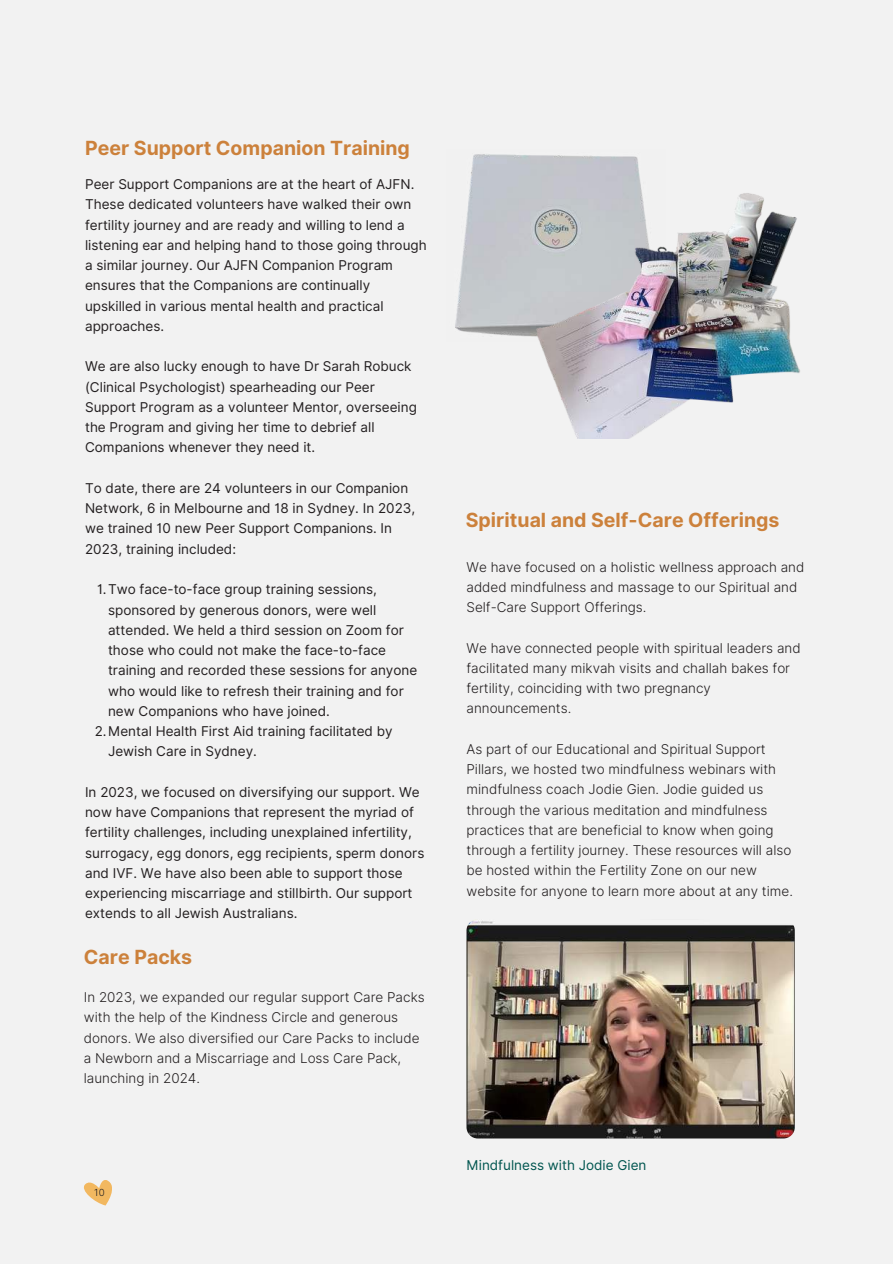
<style>
.page{position:relative;width:893px;height:1264px;background:#fff}
.page>*{position:absolute;margin:0;border:0;box-sizing:border-box;transform-origin:0 0}
.t1{font:700 19.5px "Inter";color:#cc813b}
.t2{font:13.5px/20.2px "Inter";color:#231f20}
.t3{font:300 13.5px/20.2px "Inter";color:#231f20}
.t4{font:13.5px "Inter";color:#00554f}
.t5{font:300 9.75px "Inter";color:#231f20}
</style>
<div class="page">
<div style="left:0;top:0;width:892px;height:1263px;background:#f2f2f2"></div>
<svg style="left:84px;top:1180px;width:28px;height:25px"></svg>
<img style="left:466px;top:919px;width:328px;height:219px;border-radius:11px">
<img style="left:455px;top:154px;width:186px;height:181px">
<img style="left:498px;top:189px;width:302px;height:250px">
<h1 class="t1" style="left:85px;top:134px;width:326px">Peer Support Companion Training</h1>
<p class="t2" style="left:85px;top:174px;width:343px">Peer Support Companions are at the heart of AJFN.<br>These dedicated volunteers have walked their own fertility journey and are ready and willing to lend a listening ear and helping hand to those going through a similar journey. Our AJFN Companion Program ensures that the Companions are continually upskilled in various mental health and practical approaches.</p>
<p class="t2" style="left:85px;top:356px;width:333px">We are also lucky enough to have Dr Sarah Robuck (Clinical Psychologist) spearheading our Peer Support Program as a volunteer Mentor, overseeing the Program and giving her time to debrief all Companions whenever they need it.</p>
<p class="t2" style="left:85px;top:478px;width:331px">To date, there are 24 volunteers in our Companion Network, 6 in Melbourne and 18 in Sydney. In 2023, we trained 10 new Peer Support Companions. In 2023, training included:</p>
<p class="t2" style="left:97px;top:579px;width:281px">1.Two face-to-face group training sessions,</p>
<p class="t2" style="left:108px;top:599px;width:270px">sponsored by generous donors, were well</p>
<p class="t2" style="left:108px;top:620px;width:297px">attended. We held a third session on Zoom for</p>
<p class="t2" style="left:108px;top:640px;width:279px">those who could not make the face-to-face</p>
<p class="t2" style="left:108px;top:660px;width:311px">training and recorded these sessions for anyone</p>
<p class="t2" style="left:108px;top:680px;width:297px">who would like to refresh their training and for</p>
<p class="t2" style="left:108px;top:701px;width:223px">new Companions who have joined.</p>
<p class="t2" style="left:95px;top:721px;width:299px">2.Mental Health First Aid training facilitated by</p>
<p class="t2" style="left:108px;top:741px;width:150px">Jewish Care in Sydney.</p>
<p class="t2" style="left:85px;top:782px;width:341px">In 2023, we focused on diversifying our support. We now have Companions that represent the myriad of fertility challenges, including unexplained infertility, surrogacy, egg donors, egg recipients, sperm donors and IVF. We have also been able to support those experiencing miscarriage and stillbirth. Our support extends to all Jewish Australians.</p>
<h1 class="t1" style="left:84px;top:942px;width:110px">Care Packs</h1>
<p class="t3" style="left:84px;top:986px;width:342px">In 2023, we expanded our regular support Care Packs with the help of the Kindness Circle and generous donors. We also diversified our Care Packs to include a Newborn and a Miscarriage and Loss Care Pack, launching in 2024.</p>
<p class="t5" style="left:94px;top:1185px;width:12px">10</p>
<h1 class="t1" style="left:466px;top:505px;width:315px">Spiritual and Self-Care Offerings</h1>
<p class="t3" style="left:466px;top:556px;width:339px">We have focused on a holistic wellness approach and added mindfulness and massage to our Spiritual and<br>Self-Care Support Offerings.</p>
<p class="t3" style="left:466px;top:637px;width:335px">We have connected people with spiritual leaders and facilitated many mikvah visits and challah bakes for fertility, coinciding with two pregnancy announcements.</p>
<p class="t3" style="left:466px;top:738px;width:328px">As part of our Educational and Spiritual Support Pillars, we hosted two mindfulness webinars with mindfulness coach Jodie Gien. Jodie guided us through the various meditation and mindfulness practices that are beneficial to know when going through a fertility journey. These resources will also be hosted within the Fertility Zone on our new website for anyone to learn more about at any time.</p>
<p class="t4" style="left:466px;top:1155px;width:181px">Mindfulness with Jodie Gien</p>
</div>
